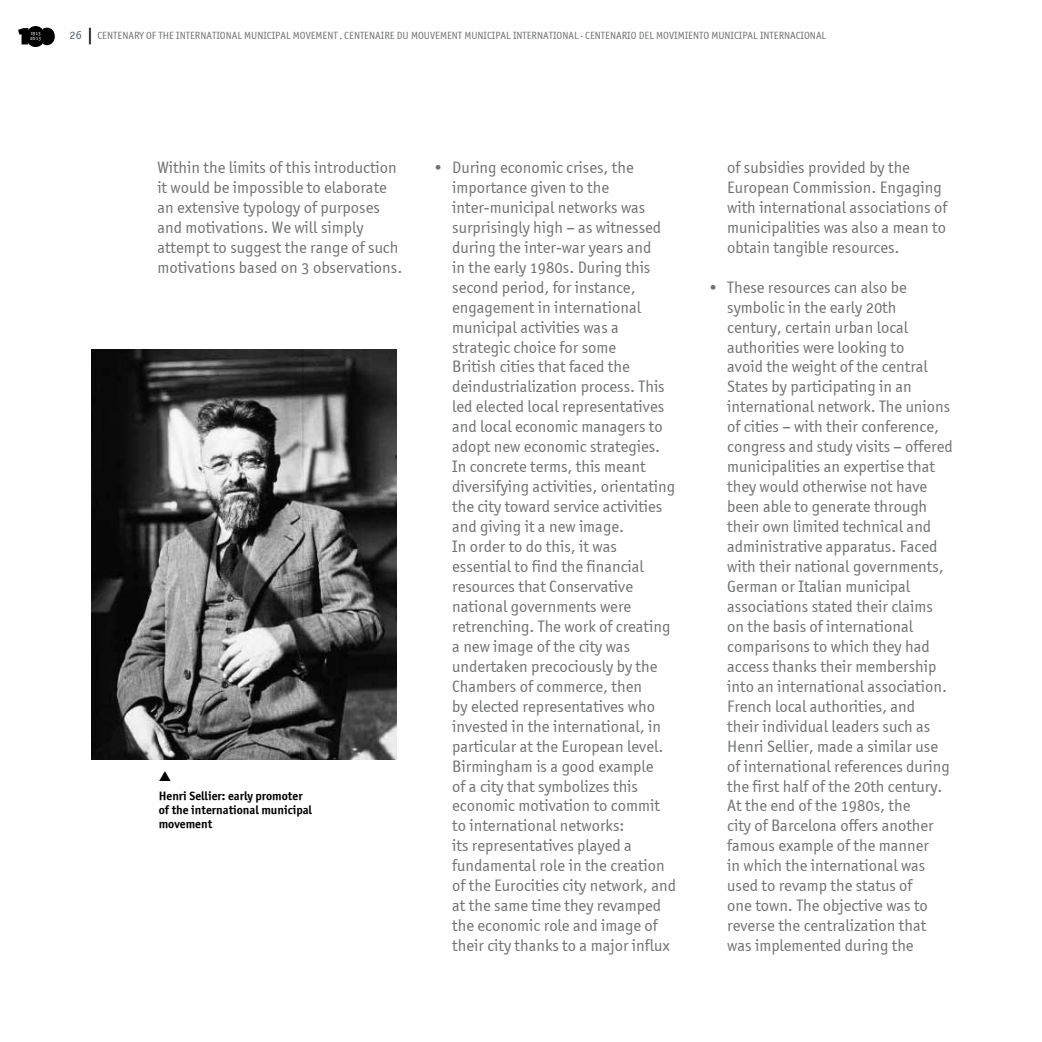
<style>
.page{position:relative;width:1042px;height:1042px;background:#fff}
.page>*{position:absolute;margin:0;border:0;box-sizing:border-box;transform-origin:0 0}
.t1{font:16.62px/19.9px "Officina Sans OSITCTT Book";color:#707172}
.t2{font:12.25px/14px "Officina Sans OSITCTT Bold";color:#000}
.t3{font:10.5px "Officina Sans OSITCTT Book";color:#707172}
.t4{font:5.25px/4.9px "Officina San ITC Book OS";color:#fff}
.s1{font-family:"Officina Serif OSITCTT Book";font-size:12.25px;color:#566067}
.s2{font-size:19.25px;color:#000}
</style>
<div class="page">
<svg style="left:18px;top:26px;width:37px;height:21px"></svg>
<img style="left:91px;top:349px;width:306px;height:411px">
<p class="t4" style="left:30px;top:31px;width:12px">1913<br>2013</p>
<p class="t3" style="left:69px;top:29px;width:758px"><span class="s1">26</span> <span class="s2">|</span> Centenary of the international municipal movement · Centenaire du mouvement municipal international · Centenario del movimiento municipal internacional</p>
<p class="t1" style="left:157px;top:157px;width:246px">Within the limits of this introduction it would be impossible to elaborate an extensive typology of purposes and motivations. We will simply attempt to suggest the range of such motivations based on 3 observations.</p>
<p class="t1" style="left:452px;top:157px;width:225px;text-indent:-20px">• During economic crises, the importance given to the inter-municipal networks was surprisingly high – as witnessed during the inter-war years and<br>in the early 1980s. During this second period, for instance, engagement in international municipal activities was a strategic choice for some<br>British cities that faced the deindustrialization process. This led elected local representatives and local economic managers to adopt new economic strategies.<br>In concrete terms, this meant diversifying activities, orientating the city toward service activities and giving it a new image.<br>In order to do this, it was essential to find the financial resources that Conservative national governments were retrenching. The work of creating a new image of the city was undertaken precociously by the<br>Chambers of commerce, then<br>by elected representatives who invested in the international, in particular at the European level.<br>Birmingham is a good example<br>of a city that symbolizes this economic motivation to commit to international networks:<br>its representatives played a fundamental role in the creation of the Eurocities city network, and at the same time they revamped the economic role and image of their city thanks to a major influx</p>
<p class="t1" style="left:727px;top:157px;width:221px">of subsidies provided by the<br>European Commission. Engaging with international associations of municipalities was also a mean to obtain tangible resources.</p>
<p class="t1" style="left:727px;top:277px;width:227px;text-indent:-20px">• These resources can also be symbolic in the early 20th century, certain urban local authorities were looking to<br>avoid the weight of the central<br>States by participating in an international network. The unions of cities – with their conference, congress and study visits – offered municipalities an expertise that they would otherwise not have been able to generate through their own limited technical and administrative apparatus. Faced with their national governments,<br>German or Italian municipal associations stated their claims on the basis of international comparisons to which they had access thanks their membership into an international association.<br>French local authorities, and<br>their individual leaders such as<br>Henri Sellier, made a similar use of international references during the first half of the 20th century.<br>At the end of the 1980s, the<br>city of Barcelona offers another famous example of the manner<br>in which the international was used to revamp the status of<br>one town. The objective was to reverse the centralization that was implemented during the</p>
<p class="t2" style="left:159px;top:788px;width:155px">H enri Sellier: early promoter of the international municipal movement</p>
</div>
